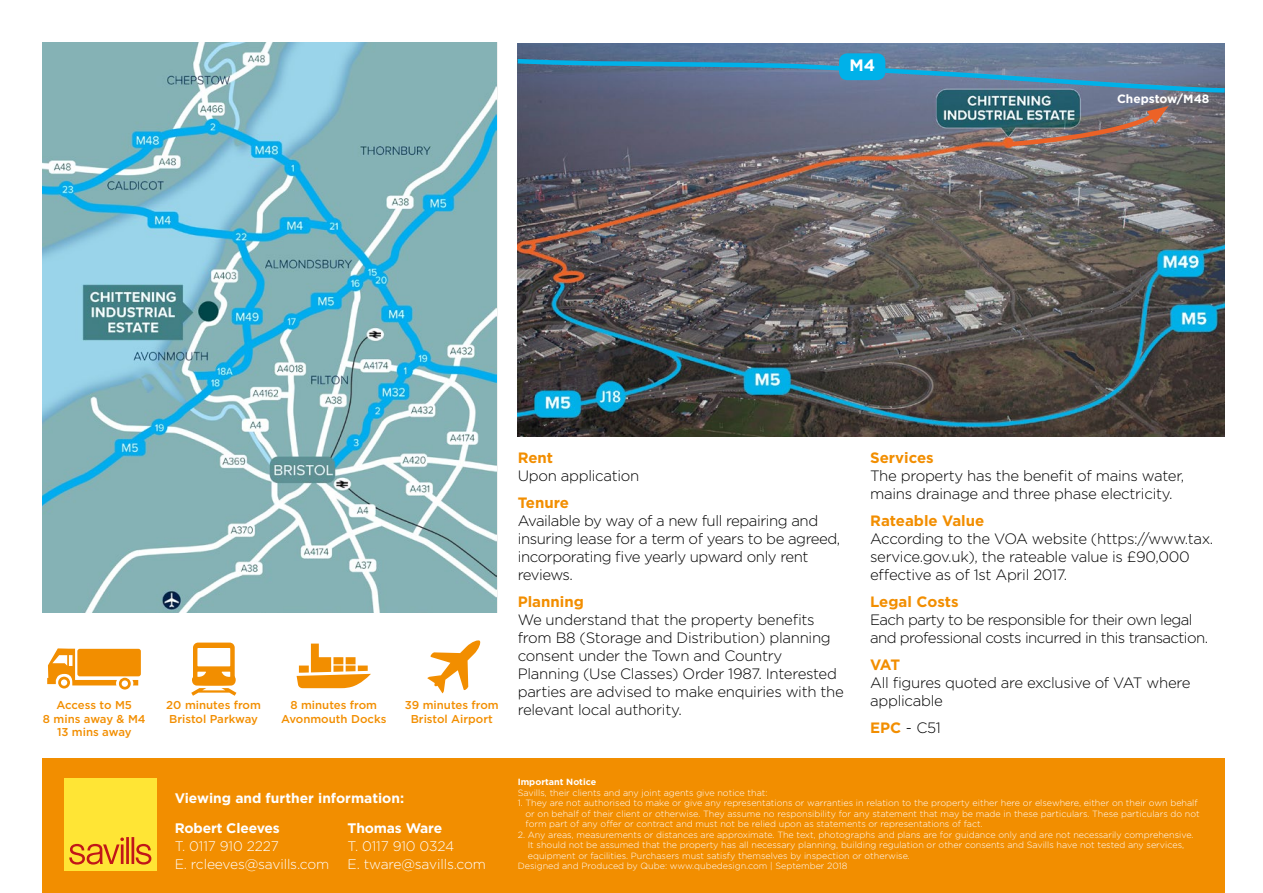
<style>
.page{position:relative;width:1263px;height:893px;background:#fff}
.page>*{position:absolute;margin:0;border:0;box-sizing:border-box;transform-origin:0 0}
.t1{font:700 16.5px "Gotham";color:#fff}
.t2{font:300 15px/18px "Gotham";letter-spacing:-.02em;color:#000}
.t3{font:300 15px/18px "Gotham";letter-spacing:-.04em;color:#000}
.t4{font:700 15px "Gotham";color:#f28e00}
.t5{font:300 13.8px/18px "Gotham";letter-spacing:-.01em;color:#fff}
.t6{font:700 13.8px "Gotham";letter-spacing:-.01em;color:#fff}
.t7{font:700 12px "Gotham";color:#fff}
.t8{font:500 11.4px/13.6px "Gotham";color:#f28e00;text-align:center}
.t9{font:300 9px/10.5px "Gotham";color:#fff}
.t10{font:700 9px "Gotham";color:#fff}
.s1{font-weight:700;color:#f28e00}
</style>
<div class="page">
<div style="left:43px;top:758px;width:1182px;height:135px;background:#f28e00"></div>
<img style="left:43px;top:43px;width:454px;height:570px">
<img style="left:518px;top:44px;width:707px;height:392px">
<div style="left:64px;top:778px;width:92px;height:92px;background:#ffe535"></div>
<svg style="left:69px;top:837px;width:82px;height:28px"></svg>
<div style="left:77px;top:649px;width:64px;height:27px;background:#f28e00;border-radius:2px"></div>
<svg style="left:47px;top:648px;width:91px;height:41px"></svg>
<svg style="left:427px;top:640px;width:54px;height:53px"></svg>
<svg style="left:191px;top:643px;width:45px;height:53px"></svg>
<svg style="left:297px;top:644px;width:74px;height:44px"></svg>
<img style="left:1006px;top:106px;width:162px;height:43px">
<svg style="left:517px;top:57px;width:708px;height:38px;background:#5a7a99"></svg>
<div style="left:839px;top:53px;width:46px;height:27px;background:#00b1e9;border-radius:9px"></div>
<h1 class="t1" style="left:849px;top:54px;width:27px">M4</h1>
<h3 class="t7" style="left:1117px;top:91px;width:94px">Chepstow/M48</h3>
<p class="t8" style="left:43px;top:698px;width:104px">Access to M5<br>8 mins away &amp; M4<br>13 mins away</p>
<p class="t8" style="left:166px;top:698px;width:96px;text-align:left">20 minutes from<br>Bristol Parkway</p>
<p class="t8" style="left:281px;top:698px;width:107px">8 minutes from<br>Avonmouth Docks</p>
<p class="t8" style="left:405px;top:698px;width:95px">39 minutes from<br>Bristol Airport</p>
<h3 class="t6" style="left:175px;top:789px;width:231px">Viewing and further information:</h3>
<h3 class="t6" style="left:175px;top:819px;width:107px">Robert Cleeves</h3>
<h3 class="t5" style="left:175px;top:836px;width:156px">T. 0117 910 2227<br>E. rcleeves@savills.com</h3>
<h3 class="t6" style="left:348px;top:819px;width:96px">Thomas Ware</h3>
<h3 class="t5" style="left:348px;top:836px;width:140px">T. 0117 910 0324<br>E. tware@savills.com</h3>
<h2 class="t4" style="left:518px;top:447px;width:37px">Rent</h2>
<h2 class="t2" style="left:518px;top:466px;width:123px">Upon application</h2>
<h2 class="t4" style="left:518px;top:492px;width:53px">Tenure</h2>
<h2 class="t2" style="left:518px;top:511px;width:324px">Available by way of a new full repairing and insuring lease for a term of years to be agreed, incorporating five yearly upward only rent reviews.</h2>
<h2 class="t4" style="left:518px;top:591px;width:68px">Planning</h2>
<p class="t2" style="left:518px;top:610px;width:328px">We understand that the property benefits from B8 (Storage and Distribution) planning consent under the Town and Country Planning (Use Classes) Order 1987. Interested parties are advised to make enquiries with the relevant local authority.</p>
<h2 class="t4" style="left:870px;top:447px;width:65px">Services</h2>
<h2 class="t2" style="left:870px;top:466px;width:315px">The property has the benefit of mains water, mains drainage and three phase electricity.</h2>
<h2 class="t4" style="left:870px;top:510px;width:116px">Rateable Value</h2>
<h2 class="t2" style="left:870px;top:529px;width:345px">According to the VOA website (https://www.tax. service.gov.uk), the rateable value is £90,000 effective as of 1st April 2017.</h2>
<h2 class="t4" style="left:870px;top:591px;width:90px">Legal Costs</h2>
<h2 class="t3" style="left:870px;top:610px;width:339px">Each party to be responsible for their own legal and professional costs incurred in this transaction.</h2>
<h2 class="t4" style="left:870px;top:654px;width:31px">VAT</h2>
<h2 class="t2" style="left:870px;top:673px;width:322px">All figures quoted are exclusive of VAT where applicable</h2>
<h2 class="t2" style="left:870px;top:718px;width:72px"><span class="s1">EPC</span> - C51</h2>
<p class="t10" style="left:518px;top:776px;width:80px">Important Notice</p>
<p class="t9" style="left:518px;top:787px;width:251px">Savills, their clients and any joint agents give notice that:</p>
<p class="t9" style="left:525px;top:797px;width:676px;text-indent:-8px">1. They are not authorised to make or give any representations or warranties in relation to the property either here or elsewhere, either on their own behalf or on behalf of their client or otherwise. They assume no responsibility for any statement that may be made in these particulars. These particulars do not form part of any offer or contract and must not be relied upon as statements or representations of fact.</p>
<p class="t9" style="left:518px;top:829px;width:677px">2. Any areas, measurements or distances are approximate. The text, photographs and plans are for guidance only and are not necessarily comprehensive.</p>
<p class="t9" style="left:528px;top:839px;width:658px">It should not be assumed that the property has all necessary planning, building regulation or other consents and Savills have not tested any services,</p>
<p class="t9" style="left:528px;top:850px;width:384px">equipment or facilities. Purchasers must satisfy themselves by inspection or otherwise.</p>
<p class="t9" style="left:518px;top:860px;width:331px">Designed and Produced by Qube: www.qubedesign.com | September 2018</p>
</div>
